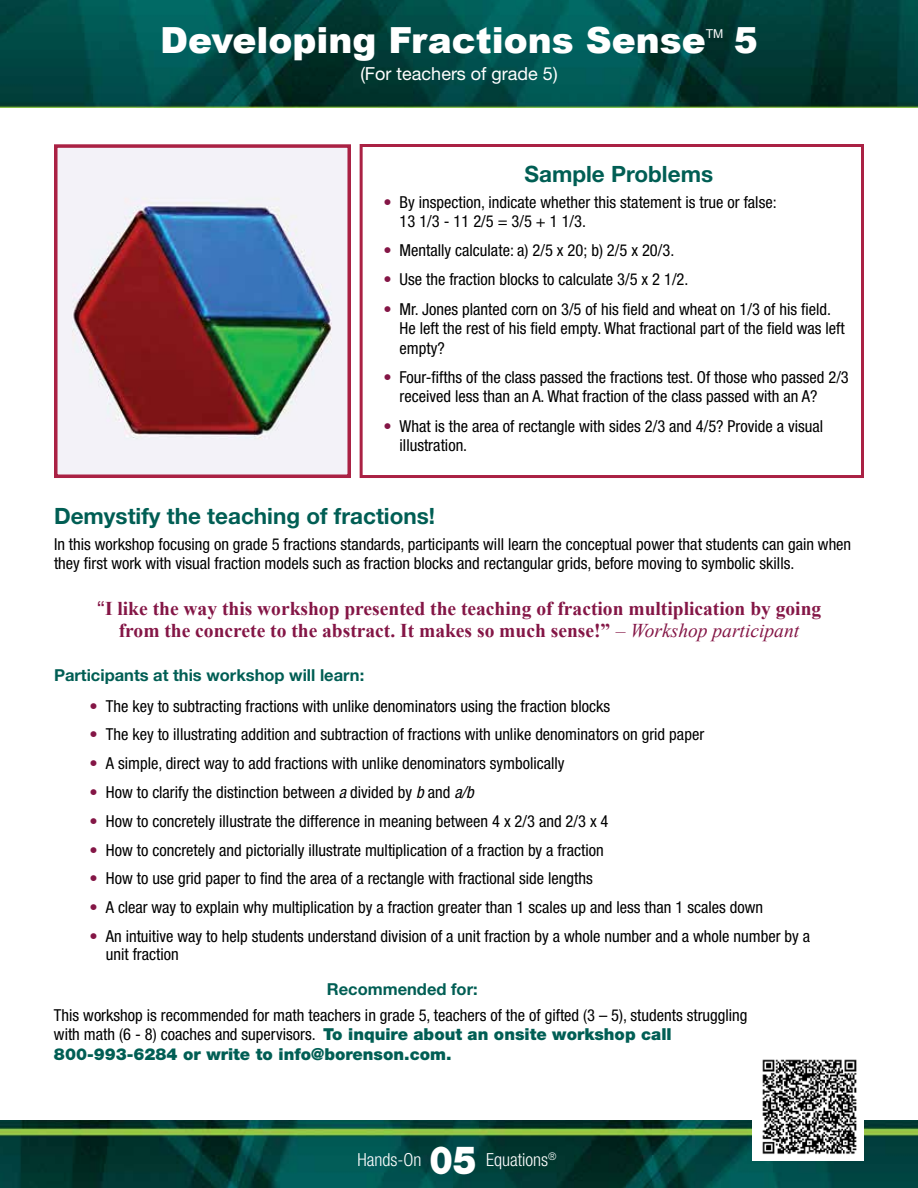
<style>
.page{position:relative;width:918px;height:1188px;background:#fff}
.page>*{position:absolute;margin:0;border:0;box-sizing:border-box;transform-origin:0 0}
.t1{font:900 39px "Helvetica Neue LT Std";color:#fff;scale:.9 1}
.t2{font:900 36px "Arial";color:#fff}
.t3{font:700 22.5px "Helvetica Neue LT Std";color:#005e54}
.t4{font:700 19.5px/22.5px "Times New Roman";color:#841646;text-align:center}
.t5{font:18px "Helvetica Neue LT Std";color:#fff}
.t6{font:300 condensed 18px "Helvetica Neue LT Std";color:#fff}
.t7{font:condensed 16.5px/19.5px "Helvetica Neue LT Std";color:#000}
.t8{font:700 16.5px "Helvetica Neue LT Std";color:#005e54}
.t9{font:12.3px "Arial";color:#fff}
.s1{color:#841646}
.s2{font-family:"Helvetica Neue LT Std";font-weight:400}
.s3{font-weight:400;font-style:italic}
.s4{font-style:italic}
.s5{font-weight:900;font-stretch:normal;color:#005e54}
</style>
<div class="page">
<img style="left:0;top:0;width:918px;height:108px">
<div style="left:360px;top:144px;width:504px;height:334px;border:3px solid #aa2144"></div>
<img style="left:0;top:1121px;width:918px;height:67px">
<img style="left:59px;top:149px;width:287px;height:324px">
<div style="left:54px;top:144px;width:297px;height:334px;border:4px solid #aa2144"></div>
<img style="left:753px;top:1059px;width:111px;height:102px">
<h2 class="t2" style="left:160px;top:14px;width:547px">Developing Fractions Sense</h2>
<p class="t9" style="left:706px;top:26px;width:19px">TM</p>
<h2 class="t2" style="left:734px;top:14px;width:26px">5</h2>
<p class="t5" style="left:360px;top:63px;width:199px">(For teachers of grade 5)</p>
<h3 class="t3" style="left:525px;top:160px;width:190px">Sample Problems</h3>
<p class="t7" style="left:400px;top:192px;width:379px;text-indent:-16px"><span class="s1">•</span> By inspection, indicate whether this statement is true or false:<br>13 1/3 - 11 2/5 = 3/5 + 1 1/3.</p>
<p class="t7" style="left:383px;top:241px;width:292px"><span class="s1">•</span> Mentally calculate: a) 2/5 x 20; b) 2/5 x 20/3.</p>
<p class="t7" style="left:383px;top:270px;width:307px"><span class="s1">•</span> Use the fraction blocks to calculate 3/5 x 2 1/2.</p>
<p class="t7" style="left:400px;top:299px;width:447px;text-indent:-16px"><span class="s1">•</span> Mr. Jones planted corn on 3/5 of his field and wheat on 1/3 of his field.<br>He left the rest of his field empty. What fractional part of the field was left empty?</p>
<p class="t7" style="left:400px;top:367px;width:451px;text-indent:-16px"><span class="s1">•</span> Four-fifths of the class passed the fractions test. Of those who passed 2/3 received less than an A. What fraction of the class passed with an A?</p>
<p class="t7" style="left:400px;top:416px;width:425px;text-indent:-16px"><span class="s1">•</span> What is the area of rectangle with sides 2/3 and 4/5? Provide a visual illustration.</p>
<h3 class="t3" style="left:54px;top:502px;width:383px">Demystify the teaching of fractions!</h3>
<p class="t7" style="left:54px;top:534px;width:799px">In this workshop focusing on grade 5 fractions standards, participants will learn the conceptual power that students can gain when they first work with visual fraction models such as fraction blocks and rectangular grids, before moving to symbolic skills.</p>
<p class="t4" style="left:97px;top:597px;width:726px"><span class="s2">“</span>I like the way this workshop presented the teaching of fraction multiplication by going from the concrete to the abstract. It makes so much sense!” <span class="s3">– Workshop participant</span></p>
<p class="t8" style="left:54px;top:665px;width:312px">Participants at this workshop will learn:</p>
<p class="t7" style="left:90px;top:696px;width:522px"><span class="s1">•</span> The key to subtracting fractions with unlike denominators using the fraction blocks</p>
<p class="t7" style="left:90px;top:725px;width:616px"><span class="s1">•</span> The key to illustrating addition and subtraction of fractions with unlike denominators on grid paper</p>
<p class="t7" style="left:90px;top:753px;width:476px"><span class="s1">•</span> A simple, direct way to add fractions with unlike denominators symbolically</p>
<p class="t7" style="left:90px;top:782px;width:386px"><span class="s1">•</span> How to clarify the distinction between <span class="s4">a</span> divided by <span class="s4">b</span> and <span class="s4">a/b</span></p>
<p class="t7" style="left:90px;top:811px;width:520px"><span class="s1">•</span> How to concretely illustrate the difference in meaning between 4 x 2/3 and 2/3 x 4</p>
<p class="t7" style="left:90px;top:840px;width:516px"><span class="s1">•</span> How to concretely and pictorially illustrate multiplication of a fraction by a fraction</p>
<p class="t7" style="left:90px;top:869px;width:505px"><span class="s1">•</span> How to use grid paper to find the area of a rectangle with fractional side lengths</p>
<p class="t7" style="left:90px;top:897px;width:675px"><span class="s1">•</span> A clear way to explain why multiplication by a fraction greater than 1 scales up and less than 1 scales down</p>
<p class="t7" style="left:106px;top:927px;width:706px;line-height:18px;text-indent:-16px"><span class="s1">•</span> An intuitive way to help students understand division of a unit fraction by a whole number and a whole number by a unit fraction</p>
<p class="t8" style="left:327px;top:979px;width:152px">Recommended for:</p>
<p class="t7" style="left:54px;top:1005px;width:695px">This workshop is recommended for math teachers in grade 5, teachers of the of gifted (3 – 5), students struggling with math (6 - 8) coaches and supervisors. <span class="s5">To inquire about an onsite workshop call<br>800-993-6284 or write to info@borenson.com.</span></p>
<h1 class="t1" style="left:430px;top:1137px;width:54px">05</h1>
<p class="t6" style="left:357px;top:1150px;width:65px">Hands-On</p>
<p class="t6" style="left:486px;top:1150px;width:72px">Equations<sup>®</sup></p>
</div>
